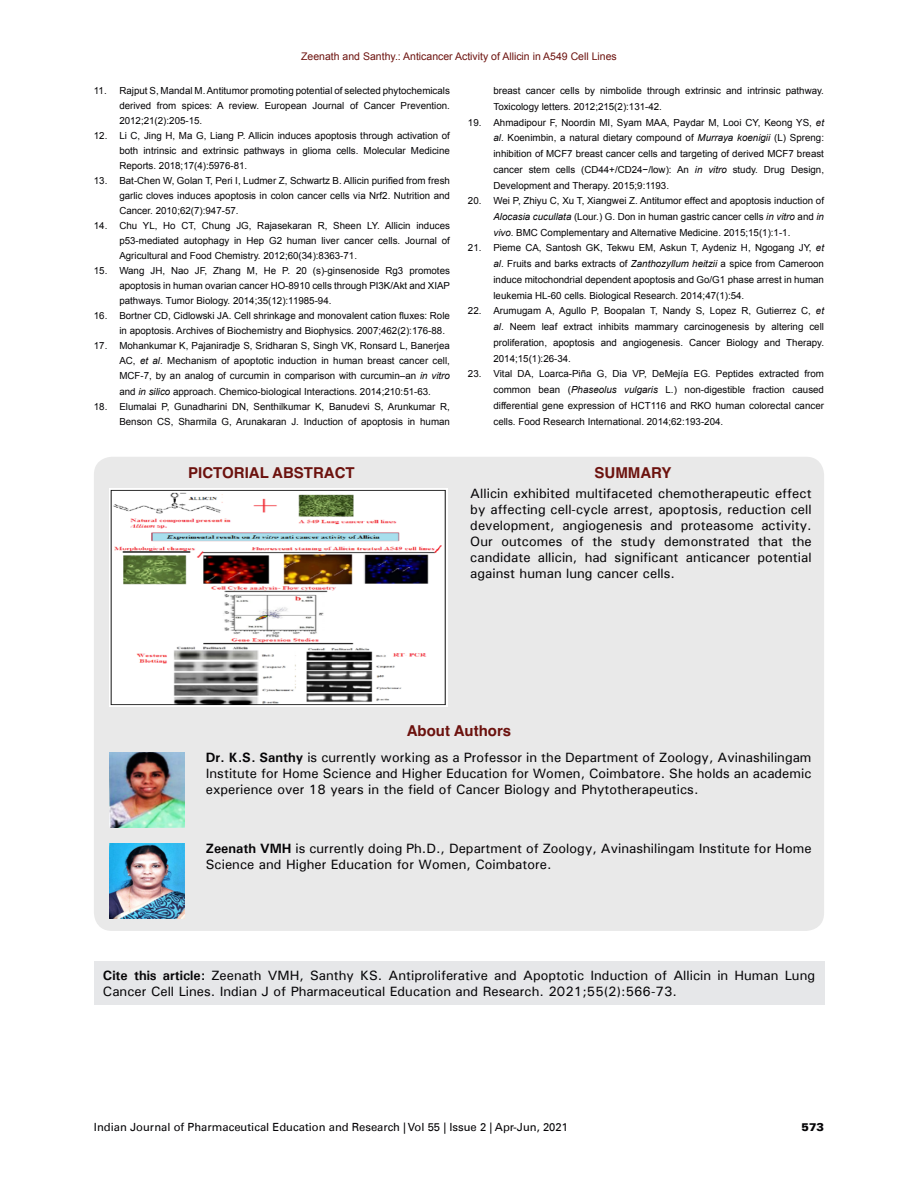
<style>
.page{position:relative;width:918px;height:1188px;background:#fff}
.page>*{position:absolute;margin:0;border:0;box-sizing:border-box;transform-origin:0 0}
.t1{font:700 15px "Helvetica";color:#6c120e}
.Abstract_text{font:500 13.5px/16px "Univers";color:#050406}
.t2{font:11.25px "Univers LT";color:#050406}
.t3{font:900 11.25px "Univers LT";color:#050406}
.t4{font:10.5px "Arial";color:#6c120e}
.t5{font:9.75px/15.8px "Arial";color:#050406;text-align:justify}
.s1{font-style:italic}
.s2{font-weight:700}
</style>
<div class="page">
<div style="left:94px;top:962px;width:730px;height:43px;background:#e6e7e9"></div>
<div style="left:94px;top:457px;width:730px;height:474px;background:#e9e9e9;border-radius:18px"></div>
<img style="left:110px;top:489px;width:338px;height:218px">
<img style="left:110px;top:752px;width:75px;height:75px">
<img style="left:110px;top:843px;width:75px;height:75px">
<p class="t4" style="left:301px;top:49px;width:317px">Zeenath and Santhy.: Anticancer Activity of Allicin in A549 Cell Lines</p>
<p class="t5" style="left:119px;top:83px;width:332px;line-height:15px;text-indent:-26px">11. Rajput S, Mandal M. Antitumor promoting potential of selected phytochemicals derived from spices: A review. European Journal of Cancer Prevention.<br>2012;21(2):205-15.</p>
<p class="t5" style="left:119px;top:128px;width:332px;line-height:15px;text-indent:-26px">12. Li C, Jing H, Ma G, Liang P. Allicin induces apoptosis through activation of both intrinsic and extrinsic pathways in glioma cells. Molecular Medicine Reports. 2018;17(4):5976-81.</p>
<p class="t5" style="left:119px;top:173px;width:332px;line-height:15px;text-indent:-26px">13. Bat-Chen W, Golan T, Peri I, Ludmer Z, Schwartz B. Allicin purified from fresh garlic cloves induces apoptosis in colon cancer cells via Nrf2. Nutrition and Cancer. 2010;62(7):947-57.</p>
<p class="t5" style="left:119px;top:218px;width:332px;line-height:15px;text-indent:-26px">14. Chu YL, Ho CT, Chung JG, Rajasekaran R, Sheen LY. Allicin induces p53-mediated autophagy in Hep G2 human liver cancer cells. Journal of Agricultural and Food Chemistry. 2012;60(34):8363-71.</p>
<p class="t5" style="left:119px;top:264px;width:332px;line-height:15px;text-indent:-26px">15. Wang JH, Nao JF, Zhang M, He P. 20 (s)-ginsenoside Rg3 promotes apoptosis in human ovarian cancer HO-8910 cells through PI3K/Akt and XIAP pathways. Tumor Biology. 2014;35(12):11985-94.</p>
<p class="t5" style="left:119px;top:309px;width:332px;line-height:15px;text-indent:-26px">16. Bortner CD, Cidlowski JA. Cell shrinkage and monovalent cation fluxes: Role in apoptosis. Archives of Biochemistry and Biophysics. 2007;462(2):176-88.</p>
<p class="t5" style="left:119px;top:339px;width:332px;line-height:15px;text-indent:-26px">17. Mohankumar K, Pajaniradje S, Sridharan S, Singh VK, Ronsard L, Banerjea AC, <span class="s1">et al</span>. Mechanism of apoptotic induction in human breast cancer cell, MCF-7, by an analog of curcumin in comparison with curcumin–an <span class="s1">in vitro </span>and <span class="s1">in silico</span> approach. Chemico-biological Interactions. 2014;210:51-63.</p>
<p class="t5" style="left:94px;top:399px;width:358px;line-height:15px;text-align:right">18. Elumalai P, Gunadharini DN, Senthilkumar K, Banudevi S, Arunkumar R,<br>Benson CS, Sharmila G, Arunakaran J. Induction of apoptosis in human</p>
<p class="t5" style="left:493px;top:83px;width:332px">breast cancer cells by nimbolide through extrinsic and intrinsic pathway.<br>Toxicology letters. 2012;215(2):131-42.</p>
<p class="t5" style="left:493px;top:114px;width:332px;text-indent:-26px">19. Ahmadipour F, Noordin MI, Syam MAA, Paydar M, Looi CY, Keong YS, <span class="s1">et al</span>. Koenimbin, a natural dietary compound of <span class="s1">Murraya koenigii</span> (L) Spreng: inhibition of MCF7 breast cancer cells and targeting of derived MCF7 breast cancer stem cells (CD44+/CD24−/low): An <span class="s1">in vitro</span> study. Drug Design, Development and Therapy. 2015;9:1193.</p>
<p class="t5" style="left:493px;top:193px;width:332px;text-indent:-25px">20. Wei P, Zhiyu C, Xu T, Xiangwei Z. Antitumor effect and apoptosis induction of <span class="s1">Alocasia cucullata</span> (Lour.) G. Don in human gastric cancer cells <span class="s1">in vitro</span> and <span class="s1">in vivo</span>. BMC Complementary and Alternative Medicine. 2015;15(1):1-1.</p>
<p class="t5" style="left:493px;top:240px;width:332px;text-indent:-26px">21. Pieme CA, Santosh GK, Tekwu EM, Askun T, Aydeniz H, Ngogang JY, <span class="s1">et al</span>. Fruits and barks extracts of <span class="s1">Zanthozyllum heitzii</span> a spice from Cameroon induce mitochondrial dependent apoptosis and Go/G1 phase arrest in human leukemia HL-60 cells. Biological Research. 2014;47(1):54.</p>
<p class="t5" style="left:493px;top:303px;width:332px;text-indent:-26px">22. Arumugam A, Agullo P, Boopalan T, Nandy S, Lopez R, Gutierrez C, <span class="s1">et al</span>. Neem leaf extract inhibits mammary carcinogenesis by altering cell proliferation, apoptosis and angiogenesis. Cancer Biology and Therapy.<br>2014;15(1):26-34.</p>
<p class="t5" style="left:493px;top:366px;width:332px;text-indent:-26px">23. Vital DA, Loarca-Piña G, Dia VP, DeMejía EG. Peptides extracted from common bean (<span class="s1">Phaseolus vulgaris</span> L.) non-digestible fraction caused differential gene expression of HCT116 and RKO human colorectal cancer cells. Food Research International. 2014;62:193-204.</p>
<h2 class="t1" style="left:188px;top:460px;width:168px">PICTORIAL ABSTRACT</h2>
<h2 class="t1" style="left:595px;top:460px;width:78px">SUMMARY</h2>
<p class="Abstract_text" style="left:470px;top:485px;width:343px;text-align:justify">Allicin exhibited multifaceted chemotherapeutic effect by affecting cell-cycle arrest, apoptosis, reduction cell development, angiogenesis and proteasome activity.<br>Our outcomes of the study demonstrated that the candidate allicin, had significant anticancer potential against human lung cancer cells.</p>
<h2 class="t1" style="left:407px;top:717px;width:106px">About Authors</h2>
<p class="Abstract_text" style="left:206px;top:749px;width:607px;text-align:justify"><span class="s2">Dr. K.S. Santhy</span> is currently working as a Professor in the Department of Zoology, Avinashilingam Institute for Home Science and Higher Education for Women, Coimbatore. She holds an academic experience over 18 years in the field of Cancer Biology and Phytotherapeutics.</p>
<p class="Abstract_text" style="left:206px;top:840px;width:607px"><span class="s2">Zeenath VMH</span> is currently doing Ph.D., Department of Zoology, Avinashilingam Institute for Home<br>Science and Higher Education for Women, Coimbatore.</p>
<p class="Abstract_text" style="left:103px;top:967px;width:714px;line-height:16.5px"><span class="s2">Cite this article:</span> Zeenath VMH, Santhy KS. Antiproliferative and Apoptotic Induction of Allicin in Human Lung<br>Cancer Cell Lines. Indian J of Pharmaceutical Education and Research. 2021;55(2):566-73.</p>
<p class="t2" style="left:94px;top:1120px;width:476px">Indian Journal of Pharmaceutical Education and Research | Vol 55 | Issue 2 | Apr-Jun, 2021</p>
<p class="t3" style="left:802px;top:1120px;width:24px">573</p>
</div>
